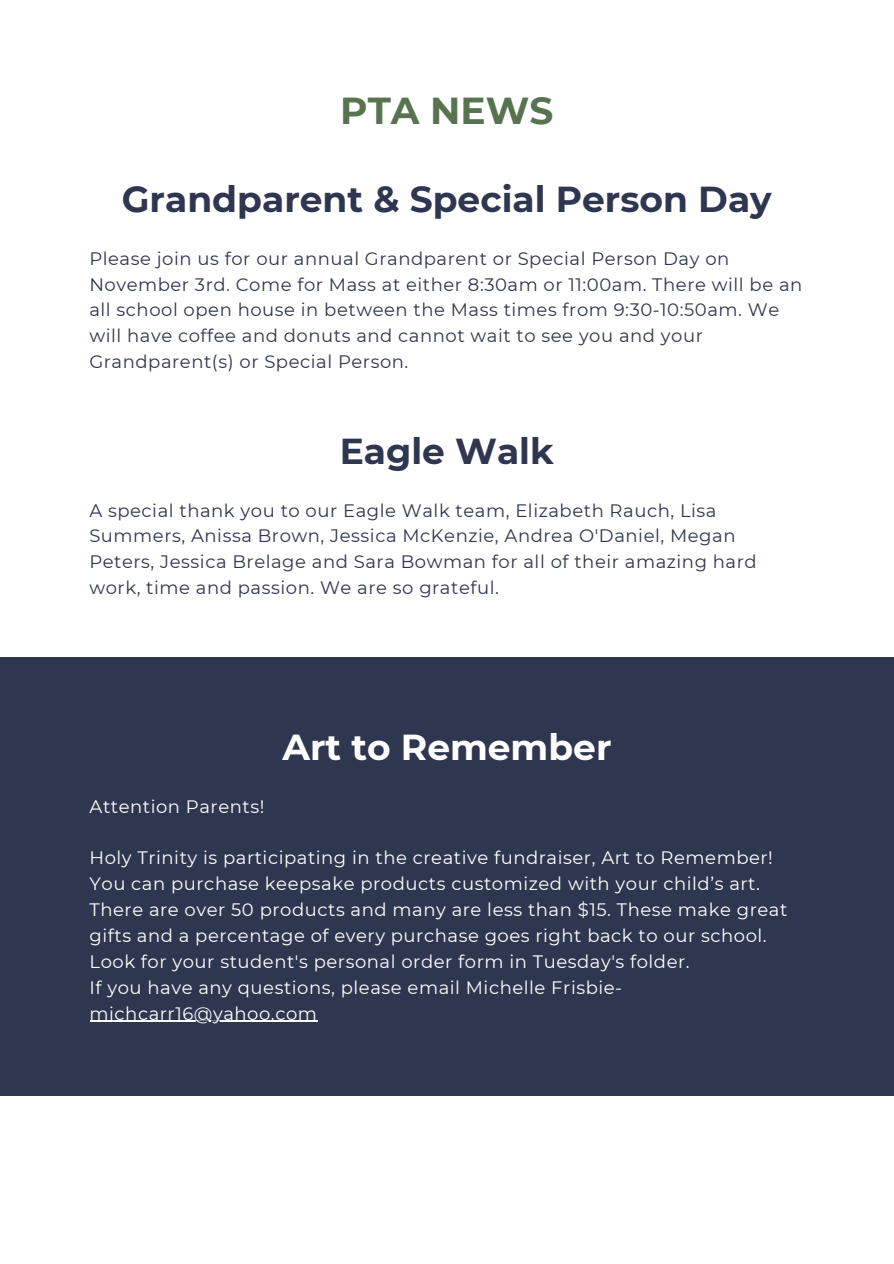
<style>
.page{position:relative;width:894px;height:1264px;background:#fff}
.page>*{position:absolute;margin:0;border:0;box-sizing:border-box;transform-origin:0 0}
.t1{font:700 37.5px "Montserrat";color:#577350}
.t2{font:700 36px "Montserrat";color:#2f364f}
.t3{font:700 36px "Montserrat";color:#fff}
.t4{font:18px/25.8px "Montserrat";letter-spacing:.03em;color:#2f364f}
.t5{font:18px/25.8px "Montserrat";letter-spacing:.03em;color:#fff}
</style>
<div class="page">
<div style="left:0;top:657px;width:893px;height:438px;background:#2f364f"></div>
<hr style="left:89px;top:1020px;width:228px;height:2px;background:#fff">
<h1 class="t1" style="left:340px;top:87px;width:214px">PTA NEWS</h1>
<p class="t2" style="left:122px;top:177px;width:651px">Grandparent &amp; Special Person Day</p>
<h2 class="t4" style="left:89px;top:245px;width:714px">Please join us for our annual Grandparent or Special Person Day on November 3rd. Come for Mass at either 8:30am or 11:00am. There will be an all school open house in between the Mass times from 9:30-10:50am. We will have coffee and donuts and cannot wait to see you and your Grandparent(s) or Special Person.</h2>
<p class="t2" style="left:339px;top:429px;width:215px">Eagle Walk</p>
<h2 class="t4" style="left:89px;top:497px;width:668px">A special thank you to our Eagle Walk team, Elizabeth Rauch, Lisa Summers, Anissa Brown, Jessica McKenzie, Andrea O'Daniel, Megan Peters, Jessica Brelage and Sara Bowman for all of their amazing hard work, time and passion. We are so grateful.</h2>
<h2 class="t3" style="left:282px;top:725px;width:330px">Art to Remember</h2>
<h2 class="t5" style="left:89px;top:793px;width:176px">Attention Parents!</h2>
<p class="t5" style="left:89px;top:845px;width:699px">Holy Trinity is participating in the creative fundraiser, Art to Remember!<br>You can purchase keepsake products customized with your child’s art.<br>There are over 50 products and many are less than $15. These make great gifts and a percentage of every purchase goes right back to our school.<br>Look for your student's personal order form in Tuesday's folder.</p>
<p class="t5" style="left:89px;top:974px;width:534px">If you have any questions, please email Michelle Frisbie-</p>
<p class="t5" style="left:89px;top:1000px;width:229px">michcarr16@yahoo.com</p>
</div>
